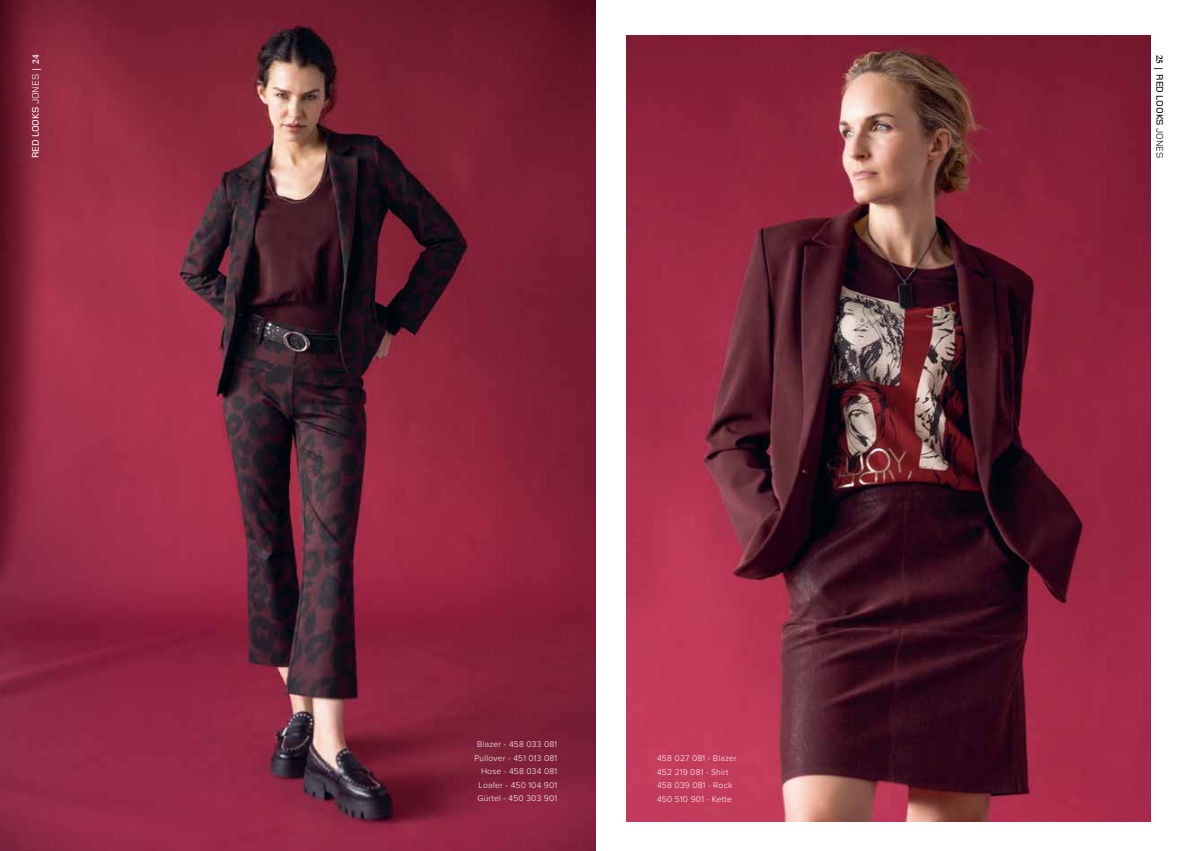
<style>
.page{position:relative;width:1191px;height:851px;background:#fff}
.page>*{position:absolute;margin:0;border:0;box-sizing:border-box;transform-origin:0 0}
.t1{font:500 9.88px "Foundry Monoline";color:#fff}
.t2{font:500 9.88px "Foundry Monoline";color:#000}
.t3{font:300 8.62px/13.5px "Proxima Nova";letter-spacing:.02em;color:#fff;text-align:right}
.s1{font-weight:400}
.s2{font-family:"Garamond";font-weight:700}
</style>
<div class="page">
<img style="left:0;top:0;width:585px;height:850px">
<img style="left:585px;top:0;width:11px;height:850px">
<img style="left:626px;top:35px;width:524px;height:786px">
<p class="t1" style="left:30px;top:158px;width:105px;rotate:-90deg">RED LOOKS <span class="s1">JONES</span> <span class="s2">| 24</span></p>
<p class="t3" style="left:474px;top:737px;width:84px">Blazer - 458 033 081<br>Pullover - 451 013 081<br>Hose - 458 034 081<br>Loafer - 450 104 901<br>Gürtel - 450 303 901</p>
<p class="t3" style="left:657px;top:750px;width:81px;text-align:left">458 027 081 - Blazer<br>452 219 081 - Shirt<br>458 039 081 - Rock<br>450 510 901 - Kette</p>
<p class="t2" style="left:1165px;top:55px;width:105px;rotate:90deg"><span class="s2">25 |</span> RED LOOKS <span class="s1">JONES</span></p>
</div>
